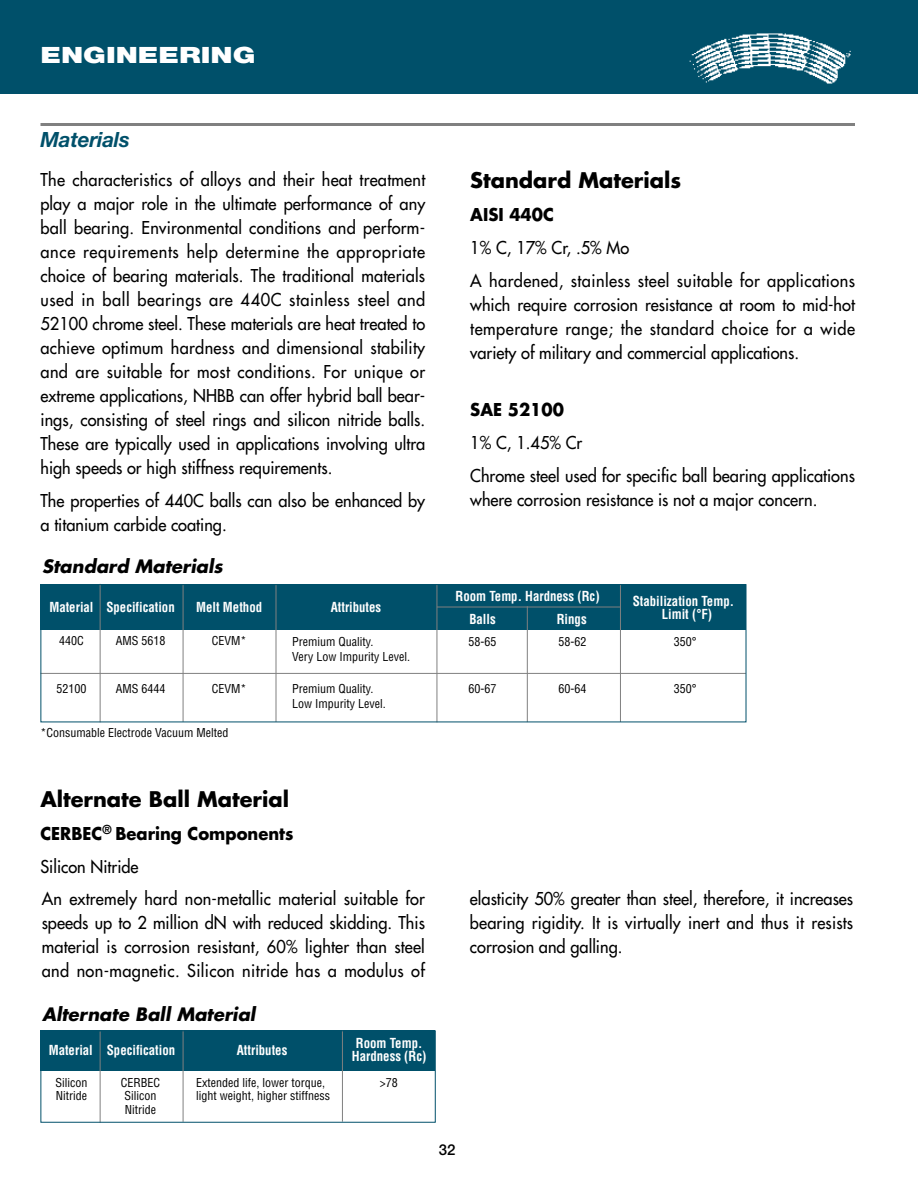
<style>
.page{position:relative;width:918px;height:1188px;background:#fff}
.page>*{position:absolute;margin:0;border:0;box-sizing:border-box;transform-origin:0 0}
.t1{font:900 22.5px "Helvetica Neue";color:#fff;scale:1.3 1}
.t2{font:700 21px "Futura";color:#000}
.t3{font:italic 700 21px "Helvetica Neue";letter-spacing:-.01em;color:#00506a}
.t4{font:italic 700 18px "Futura";color:#000}
.t5{font:17.25px/24px "Futura";color:#000;text-align:justify;scale:.95 1}
.t6{font:17.25px/33px "Futura";letter-spacing:.025em;color:#000;scale:.95 1}
.t7{font:700 17.25px/33px "Futura";color:#000;scale:.95 1}
.t8{font:500 15px "Helvetica Neue";color:#000}
.t9{font:700 condensed 13.5px "Helvetica";color:#fff;scale:.95 1}
.t10{font:condensed 12px "Helvetica";color:#000}
.s1{font-weight:400}
</style>
<div class="page">
<div style="left:0;top:0;width:918px;height:94px;background:#00506a"></div>
<hr style="left:40px;top:123px;width:815px;height:3px;background:#808080">
<img style="left:689px;top:33px;width:162px;height:51px">
<hr style="left:40px;top:673px;width:706px;height:1px;background:#808080">
<div style="left:40px;top:584px;width:706px;height:46px;background:#00506a"></div>
<hr style="left:100px;top:584px;width:1px;height:138px;background:#808080">
<hr style="left:183px;top:584px;width:1px;height:138px;background:#808080">
<hr style="left:276px;top:584px;width:1px;height:138px;background:#808080">
<hr style="left:437px;top:584px;width:1px;height:138px;background:#808080">
<hr style="left:620px;top:584px;width:1px;height:138px;background:#808080">
<hr style="left:437px;top:607px;width:183px;height:1px;background:#808080">
<hr style="left:527px;top:606px;width:1px;height:116px;background:#808080">
<div style="left:40px;top:584px;width:706px;height:138px;border:1px solid #00506a"></div>
<div style="left:40px;top:1030px;width:395px;height:41px;background:#00506a"></div>
<hr style="left:100px;top:1031px;width:1px;height:92px;background:#808080">
<hr style="left:183px;top:1031px;width:1px;height:91px;background:#808080">
<hr style="left:342px;top:1031px;width:1px;height:91px;background:#808080">
<div style="left:40px;top:1030px;width:396px;height:93px;border:1px solid #00506a"></div>
<h1 class="t1" style="left:40px;top:46px;width:167px">ENGINEERING</h1>
<p class="t3" style="left:40px;top:132px;width:91px">Materials</p>
<p class="t5" style="left:40px;top:169px;width:407px">The characteristics of alloys and their heat treatment play a major role in the ultimate performance of any ball bearing. Environmental conditions and perform&shy;ance requirements help determine the appropriate choice of bearing materials. The traditional materials used in ball bearings are 440C stainless steel and 52100 chrome steel. These materials are heat treated to achieve optimum hardness and dimensional stability and are suitable for most conditions. For unique or extreme applications, NHBB can offer hybrid ball bear&shy;ings, consisting of steel rings and silicon nitride balls.<br>These are typically used in applications involving ultra high speeds or high stiffness requirements.</p>
<p class="t5" style="left:40px;top:490px;width:407px">The properties of 440C balls can also be enhanced by a titanium carbide coating.</p>
<p class="t4" style="left:42px;top:558px;width:182px">Standard Materials</p>
<p class="t9" style="left:49px;top:602px;width:134px">Material Specification</p>
<p class="t9" style="left:196px;top:602px;width:71px">Melt Method</p>
<p class="t9" style="left:331px;top:602px;width:55px">Attributes</p>
<p class="t2" style="left:470px;top:171px;width:212px">Standard Materials</p>
<p class="t7" style="left:470px;top:200px;width:90px">AISI 440C</p>
<p class="t6" style="left:470px;top:233px;width:406px">1% C, 17% Cr, .5% Mo<br>A hardened, stainless steel suitable for applications</p>
<p class="t5" style="left:470px;top:294px;width:407px">which require corrosion resistance at room to mid-hot temperature range; the standard choice for a wide variety of military and commercial applications.</p>
<p class="t7" style="left:470px;top:395px;width:100px">SAE 52100</p>
<p class="t5" style="left:470px;top:428px;width:407px;line-height:33px">1% C, 1.45% Cr<br>Chrome steel used for specific ball bearing applications</p>
<p class="t5" style="left:470px;top:489px;width:367px">where corrosion resistance is not a major concern.</p>
<p class="t9" style="left:456px;top:591px;width:153px">Room Temp. Hardness (Rc)</p>
<p class="t9" style="left:633px;top:596px;width:108px">Stabilization Temp.</p>
<p class="t9" style="left:469px;top:614px;width:29px">Balls</p>
<p class="t9" style="left:557px;top:614px;width:33px">Rings</p>
<p class="t9" style="left:662px;top:609px;width:55px">Limit (°F)</p>
<p class="t10" style="left:59px;top:636px;width:26px">440C</p>
<p class="t10" style="left:116px;top:636px;width:51px">AMS 5618</p>
<p class="t10" style="left:212px;top:636px;width:36px">CEVM*</p>
<p class="t10" style="left:292px;top:637px;width:83px">Premium Quality.</p>
<p class="t10" style="left:469px;top:637px;width:29px">58-65</p>
<p class="t10" style="left:559px;top:637px;width:29px">58-62</p>
<p class="t10" style="left:674px;top:637px;width:24px">350°</p>
<p class="t10" style="left:292px;top:652px;width:119px">Very Low Impurity Level.</p>
<p class="t10" style="left:56px;top:684px;width:31px">52100</p>
<p class="t10" style="left:116px;top:684px;width:51px">AMS 6444</p>
<p class="t10" style="left:212px;top:684px;width:36px">CEVM*</p>
<p class="t10" style="left:292px;top:684px;width:83px">Premium Quality.</p>
<p class="t10" style="left:469px;top:684px;width:29px">60-67</p>
<p class="t10" style="left:559px;top:684px;width:29px">60-64</p>
<p class="t10" style="left:674px;top:684px;width:24px">350°</p>
<p class="t10" style="left:292px;top:699px;width:95px">Low Impurity Level.</p>
<p class="t10" style="left:41px;top:728px;width:190px">*Consumable Electrode Vacuum Melted</p>
<p class="t2" style="left:40px;top:790px;width:250px">Alternate Ball Material</p>
<p class="t7" style="left:40px;top:819px;width:268px">CERBEC<sup>®</sup> Bearing Components<br><span class="s1">Silicon Nitride</span></p>
<p class="t5" style="left:42px;top:888px;width:405px">An extremely hard non-metallic material suitable for speeds up to 2 million dN with reduced skidding. This material is corrosion resistant, 60% lighter than steel and non-magnetic. Silicon nitride has a modulus of</p>
<p class="t5" style="left:470px;top:888px;width:405px">elasticity 50% greater than steel, therefore, it increases bearing rigidity. It is virtually inert and thus it resists corrosion and galling.</p>
<p class="t4" style="left:42px;top:1006px;width:215px">Alternate Ball Material</p>
<p class="t9" style="left:49px;top:1045px;width:135px">Material Specification</p>
<p class="t9" style="left:237px;top:1045px;width:55px">Attributes</p>
<p class="t9" style="left:356px;top:1038px;width:71px">Room Temp.</p>
<p class="t9" style="left:352px;top:1051px;width:80px">Hardness (Rc)</p>
<p class="t10" style="left:55px;top:1078px;width:33px">Silicon</p>
<p class="t10" style="left:121px;top:1078px;width:41px">CERBEC</p>
<p class="t10" style="left:196px;top:1078px;width:130px">Extended life, lower torque,</p>
<p class="t10" style="left:380px;top:1078px;width:19px">&gt;78</p>
<p class="t10" style="left:56px;top:1091px;width:33px">Nitride</p>
<p class="t10" style="left:125px;top:1091px;width:33px">Silicon</p>
<p class="t10" style="left:196px;top:1091px;width:135px">light weight, higher stiffness</p>
<p class="t10" style="left:125px;top:1105px;width:33px">Nitride</p>
<p class="t8" style="left:439px;top:1144px;width:18px">32</p>
</div>
